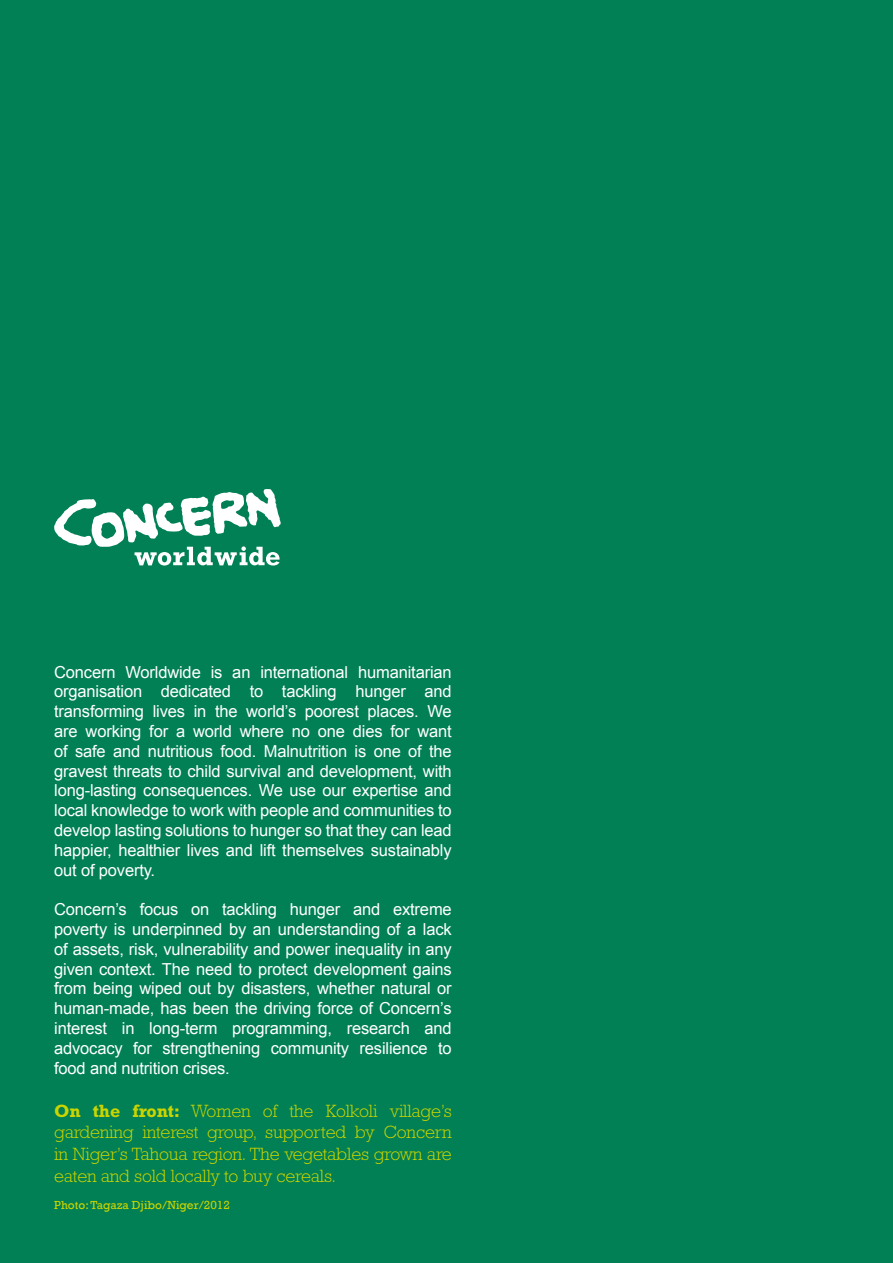
<style>
.page{position:relative;width:893px;height:1263px;background:#008054}
.page>*{position:absolute;margin:0;border:0;box-sizing:border-box;transform-origin:0 0}
.t1{font:300 18px/21.6px "Rockwell";letter-spacing:-.01em;color:#cad400;text-align:justify}
.t2{font:16.5px/19.8px "Arial";letter-spacing:-.01em;color:#fff;text-align:justify}
.t3{font:12px "Rockwell";color:#cad400}
.s1{font-weight:700}
</style>
<div class="page">
<svg style="left:54px;top:489px;width:227px;height:76px"></svg>
<p class="t2" style="left:54px;top:662px;width:399px">Concern Worldwide is an international humanitarian organisation dedicated to tackling hunger and transforming lives in the world’s poorest places. We are working for a world where no one dies for want of safe and nutritious food. Malnutrition is one of the gravest threats to child survival and development, with long-lasting consequences. We use our expertise and local knowledge to work with people and communities to develop lasting solutions to hunger so that they can lead happier, healthier lives and lift themselves sustainably out of poverty.</p>
<p class="t2" style="left:54px;top:900px;width:399px">Concern’s focus on tackling hunger and extreme poverty is underpinned by an understanding of a lack of assets, risk, vulnerability and power inequality in any given context. The need to protect development gains from being wiped out by disasters, whether natural or human-made, has been the driving force of Concern’s interest in long-term programming, research and advocacy for strengthening community resilience to food and nutrition crises.</p>
<p class="t1" style="left:54px;top:1100px;width:399px"><span class="s1">On the front:</span> Women of the Kolkoli village’s gardening interest group, supported by Concern in Niger’s Tahoua region. The vegetables grown are eaten and sold locally to buy cereals.</p>
<p class="t3" style="left:54px;top:1198px;width:177px">Photo: Tagaza Djibo/Niger/2012</p>
</div>
